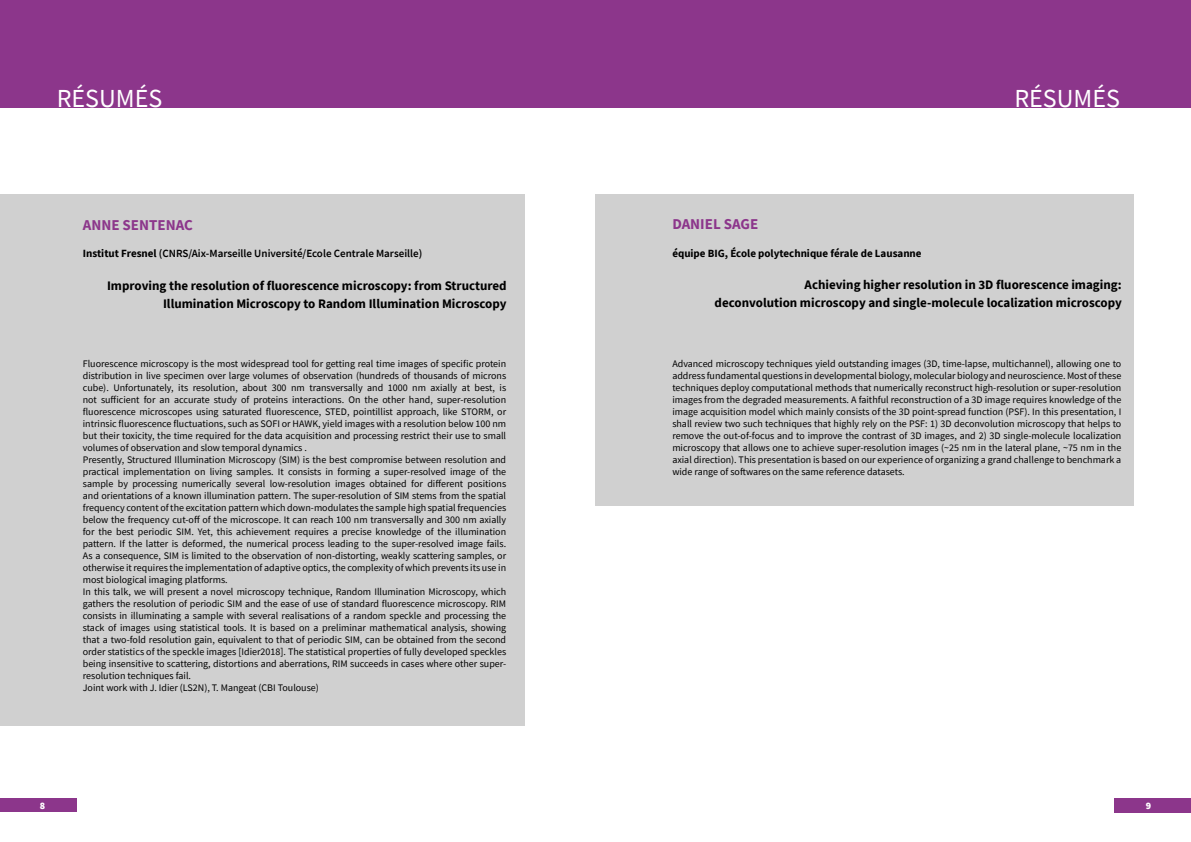
<style>
.page{position:relative;width:1191px;height:842px;background:#fff}
.page>*{position:absolute;margin:0;border:0;box-sizing:border-box;transform-origin:0 0}
.t1{font:26px "Source Sans Pro";color:#fff}
.t2{font:700 15px "Source Sans Pro";color:#8c368b}
.t3{font:700 13px/18px "Source Sans Pro";color:#000;text-align:right}
.t4{font:600 11px "Source Sans Pro";color:#000}
.t5{font:700 11px "Source Sans Pro";color:#000}
.t6{font:10px/12px "Source Sans Pro";color:#000}
.t7{font:900 10px "Source Sans Pro";color:#fff}
.s1{font-weight:700}
</style>
<div class="page">
<div style="left:1114px;top:798px;width:77px;height:14px;background:#8c368b"></div>
<div style="left:0;top:798px;width:77px;height:14px;background:#8c368b"></div>
<div style="left:0;top:0;width:1191px;height:107px;background:#8c368b"></div>
<div style="left:0;top:194px;width:524px;height:532px;background:#d0d0d0"></div>
<div style="left:595px;top:194px;width:539px;height:312px;background:#d0d0d0"></div>
<h1 class="t1" style="left:57px;top:82px;width:107px">RÉSUMÉS</h1>
<h2 class="t2" style="left:83px;top:214px;width:112px">ANNE SENTENAC</h2>
<p class="t4" style="left:83px;top:246px;width:341px"><span class="s1">Institut Fresnel</span> (CNRS/Aix-Marseille Université/Ecole Centrale Marseille)</p>
<h3 class="t3" style="left:107px;top:276px;width:401px">Improving the resolution of fluorescence microscopy: from Structured<br>Illumination Microscopy to Random Illumination Microscopy</h3>
<p class="t6" style="left:83px;top:358px;width:425px">Fluorescence microscopy is the most widespread tool for getting real time images of specific protein distribution in live specimen over large volumes of observation (hundreds of thousands of microns cube). Unfortunately, its resolution, about 300 nm transversally and 1000 nm axially at best, is not sufficient for an accurate study of proteins interactions. On the other hand, super-resolution fluorescence microscopes using saturated fluorescence, STED, pointillist approach, like STORM, or intrinsic fluorescence fluctuations, such as SOFI or HAWK, yield images with a resolution below 100 nm but their toxicity, the time required for the data acquisition and processing restrict their use to small volumes of observation and slow temporal dynamics .<br>Presently, Structured Illumination Microscopy (SIM) is the best compromise between resolution and practical implementation on living samples. It consists in forming a super-resolved image of the sample by processing numerically several low-resolution images obtained for different positions and orientations of a known illumination pattern. The super-resolution of SIM stems from the spatial frequency content of the excitation pattern which down-modulates the sample high spatial frequencies below the frequency cut-off of the microscope. It can reach 100 nm transversally and 300 nm axially for the best periodic SIM. Yet, this achievement requires a precise knowledge of the illumination pattern. If the latter is deformed, the numerical process leading to the super-resolved image fails.<br>As a consequence, SIM is limited to the observation of non-distorting, weakly scattering samples, or otherwise it requires the implementation of adaptive optics, the complexity of which prevents its use in most biological imaging platforms.<br>In this talk, we will present a novel microscopy technique, Random Illumination Microscopy, which gathers the resolution of periodic SIM and the ease of use of standard fluorescence microscopy. RIM consists in illuminating a sample with several realisations of a random speckle and processing the stack of images using statistical tools. It is based on a preliminar mathematical analysis, showing that a two-fold resolution gain, equivalent to that of periodic SIM, can be obtained from the second order statistics of the speckle images [Idier2018]. The statistical properties of fully developed speckles being insensitive to scattering, distortions and aberrations, RIM succeeds in cases where other super&shy;resolution techniques fail.<br>Joint work with J. Idier (LS2N), T. Mangeat (CBI Toulouse)</p>
<h1 class="t1" style="left:1014px;top:82px;width:107px">RÉSUMÉS</h1>
<h2 class="t2" style="left:672px;top:214px;width:88px">DANIEL SAGE</h2>
<p class="t5" style="left:672px;top:246px;width:251px">équipe BIG, École polytechnique férale de Lausanne</p>
<h3 class="t3" style="left:714px;top:276px;width:409px">Achieving higher resolution in 3D fluorescence imaging:<br>deconvolution microscopy and single-molecule localization microscopy</h3>
<p class="t6" style="left:672px;top:357px;width:450px;text-align:justify">Advanced microscopy techniques yield outstanding images (3D, time-lapse, multichannel), allowing one to address fundamental questions in developmental biology, molecular biology and neuroscience. Most of these techniques deploy computational methods that numerically reconstruct high-resolution or super-resolution images from the degraded measurements. A faithful reconstruction of a 3D image requires knowledge of the image acquisition model which mainly consists of the 3D point-spread function (PSF). In this presentation, I shall review two such techniques that highly rely on the PSF: 1) 3D deconvolution microscopy that helps to remove the out-of-focus and to improve the contrast of 3D images, and 2) 3D single-molecule localization microscopy that allows one to achieve super-resolution images (~25 nm in the lateral plane, ~75 nm in the axial direction). This presentation is based on our experience of organizing a grand challenge to benchmark a wide range of softwares on the same reference datasets.</p>
<p class="t7" style="left:40px;top:799px;width:7px">8</p>
<p class="t7" style="left:1145px;top:799px;width:7px">9</p>
</div>
